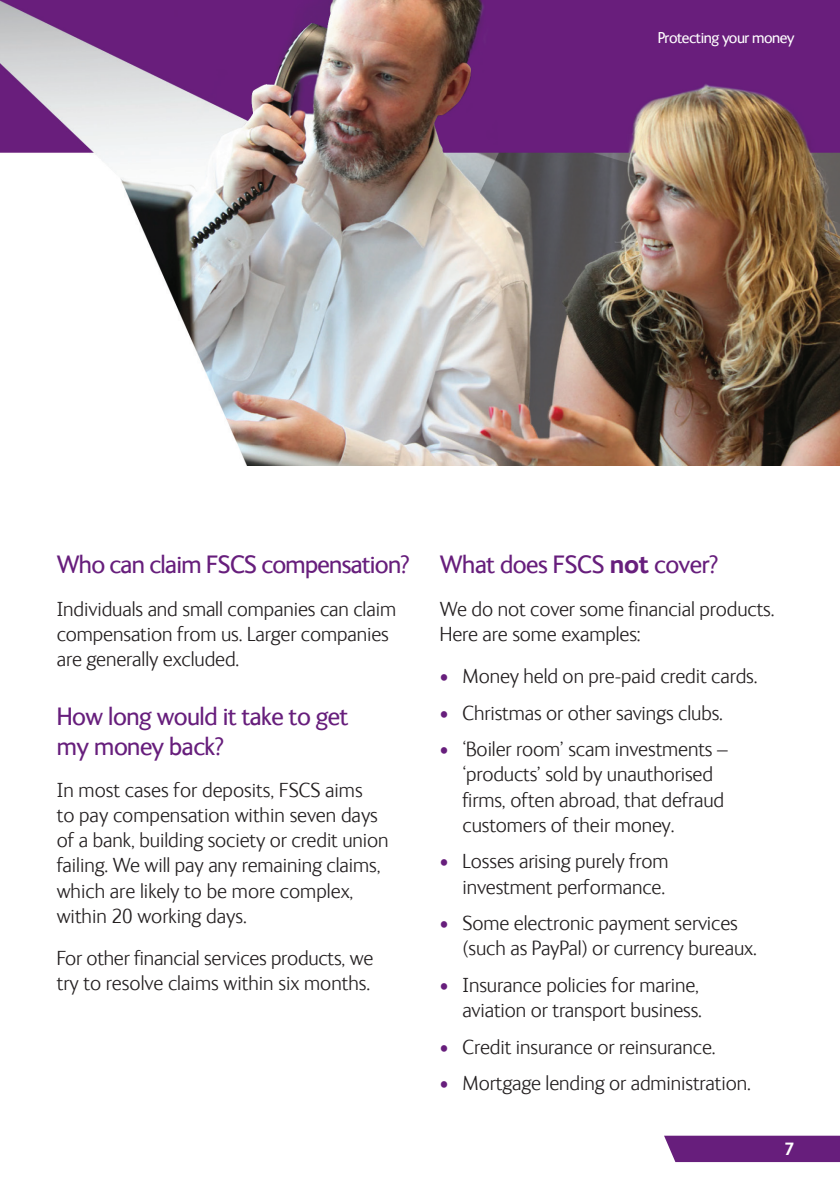
<style>
.page{position:relative;width:840px;height:1191px;background:#fff}
.page>*{position:absolute;margin:0;border:0;box-sizing:border-box;transform-origin:0 0}
.t1{font:26px/30px "FS Ingrid";letter-spacing:-.015em;color:#671e7c}
.t2{font:300 21px/25.2px "FS Ingrid";letter-spacing:-.005em;color:#231f20}
.t3{font:700 18px "FS Ingrid";color:#fff}
.t4{font:16px "FS Ingrid";letter-spacing:-.025em;color:#fff}
.s1{font-weight:700}
.s2{color:#671e7c}
</style>
<div class="page">
<img style="left:0;top:0;width:839px;height:465px">
<svg style="left:664px;top:1135px;width:175px;height:27px;background:#6f2a83"></svg>
<p class="t4" style="left:657px;top:27px;width:138px">Protecting your money</p>
<h1 class="t1" style="left:57px;top:548px;width:354px">Who can claim FSCS compensation?</h1>
<p class="t2" style="left:57px;top:595px;width:340px">Individuals and small companies can claim compensation from us. Larger companies are generally excluded.</p>
<h1 class="t1" style="left:57px;top:699px;width:293px">How long would it take to get my money back?</h1>
<p class="t2" style="left:57px;top:776px;width:307px">In most cases for deposits, FSCS aims</p>
<p class="t2" style="left:57px;top:801px;width:333px">to pay compensation within seven days of a bank, building society or credit union failing. We will pay any remaining claims, which are likely to be more complex, within 20 working days.</p>
<p class="t2" style="left:57px;top:944px;width:318px">For other financial services products, we try to resolve claims within six months.</p>
<h1 class="t1" style="left:439px;top:548px;width:280px">What does FSCS <span class="s1">not</span> cover?</h1>
<p class="t2" style="left:439px;top:595px;width:336px">We do not cover some financial products.<br>Here are some examples:</p>
<p class="t2" style="left:439px;top:662px;width:319px"><span class="s2">•</span> Money held on pre-paid credit cards.</p>
<p class="t2" style="left:439px;top:699px;width:285px"><span class="s2">•</span> Christmas or other savings clubs.</p>
<p class="t2" style="left:462px;top:735px;width:266px;text-indent:-23px"><span class="s2">•</span> ‘Boiler room’ scam investments – ‘products’ sold by unauthorised firms, often abroad, that defraud customers of their money.</p>
<p class="t2" style="left:439px;top:848px;width:230px;text-align:right"><span class="s2">•</span> Losses arising purely from investment performance.</p>
<p class="t2" style="left:462px;top:909px;width:295px;text-indent:-23px"><span class="s2">•</span> Some electronic payment services (such as PayPal) or currency bureaux.</p>
<p class="t2" style="left:439px;top:971px;width:264px;text-align:right"><span class="s2">•</span> Insurance policies for marine, aviation or transport business.</p>
<p class="t2" style="left:439px;top:1033px;width:277px"><span class="s2">•</span> Credit insurance or reinsurance.</p>
<p class="t2" style="left:439px;top:1069px;width:312px"><span class="s2">•</span> Mortgage lending or administration.</p>
<p class="t3" style="left:783px;top:1137px;width:12px">7</p>
</div>
